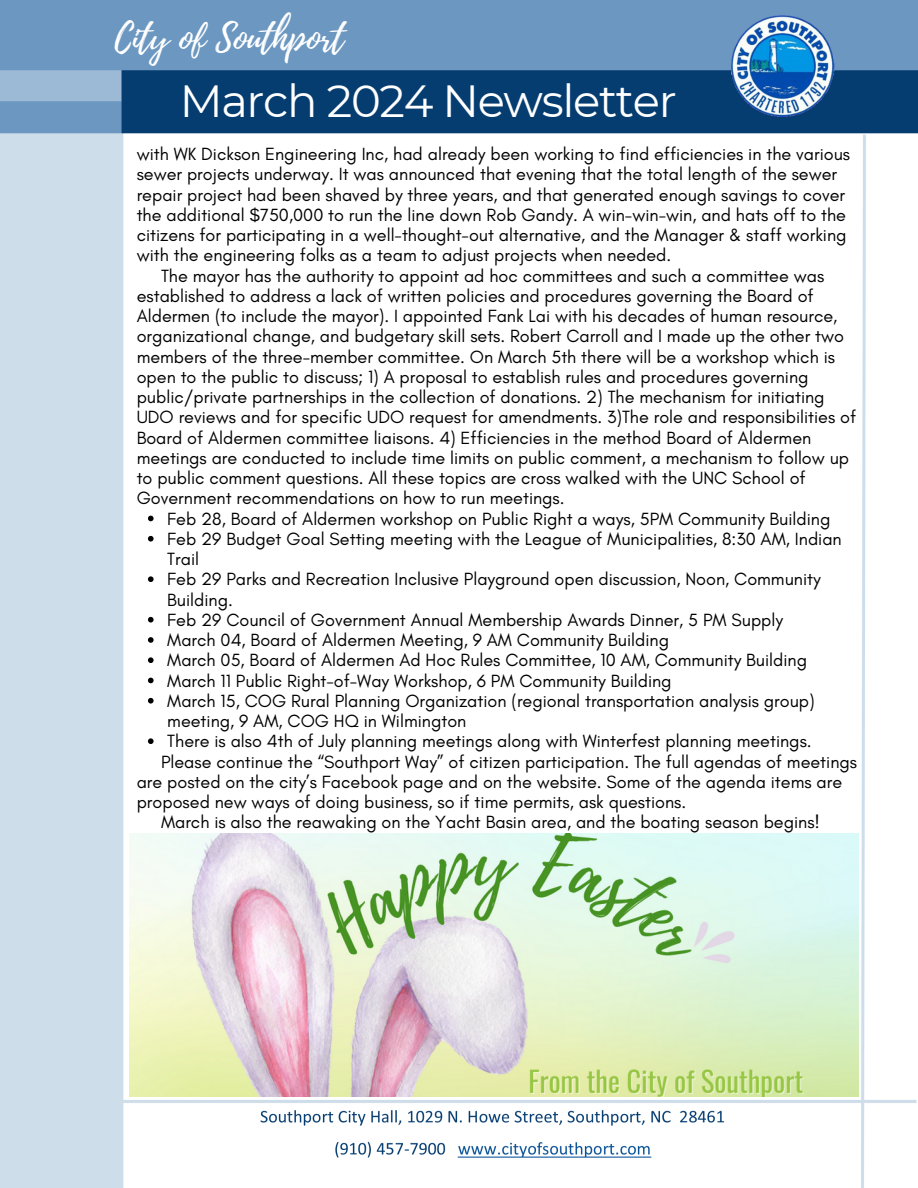
<style>
.page{position:relative;width:918px;height:1188px;background:#fff}
.page>*{position:absolute;margin:0;border:0;box-sizing:border-box;transform-origin:0 0}
.t1{font:45px "Montserrat";letter-spacing:-.03em;color:#fff}
.t2{font:36px "Playlist Script";color:#fff}
.t3{font:18px/20.2px "Glacial Indifference";color:#000}
</style>
<div class="page">
<img style="left:0;top:0;width:918px;height:1188px">
<img style="left:129px;top:833px;width:729px;height:264px">
<svg style="left:148px;top:516px;width:6px;height:5px"></svg>
<svg style="left:148px;top:536px;width:6px;height:6px"></svg>
<svg style="left:148px;top:576px;width:6px;height:6px"></svg>
<svg style="left:148px;top:617px;width:6px;height:6px"></svg>
<svg style="left:148px;top:637px;width:6px;height:6px"></svg>
<svg style="left:148px;top:657px;width:6px;height:6px"></svg>
<svg style="left:148px;top:678px;width:6px;height:5px"></svg>
<svg style="left:148px;top:698px;width:6px;height:6px"></svg>
<svg style="left:148px;top:738px;width:6px;height:6px"></svg>
<h1 class="t2" style="left:115px;top:12px;width:231px">City of Southport</h1>
<h2 class="t1" style="left:180px;top:73px;width:498px">March 2024 Newsletter</h2>
<p class="t3" style="left:137px;top:144px;width:715px">with WK Dickson Engineering Inc, had already been working to find efficiencies in the various sewer projects underway. It was announced that evening that the total length of the sewer repair project had been shaved by three years, and that generated enough savings to cover the additional $750,000 to run the line down Rob Gandy. A win-win-win, and hats off to the</p>
<p class="t3" style="left:137px;top:225px;width:711px">citizens for participating in a well-thought-out alternative, and the Manager &amp; staff working with the engineering folks as a team to adjust projects when needed.</p>
<p class="t3" style="left:137px;top:265px;width:721px;text-indent:24px">The mayor has the authority to appoint ad hoc committees and such a committee was established to address a lack of written policies and procedures governing the Board of Aldermen (to include the mayor). I appointed Fank Lai with his decades of human resource, organizational change, and budgetary skill sets. Robert Carroll and I made up the other two members of the three-member committee. On March 5th there will be a workshop which is open to the public to discuss; 1) A proposal to establish rules and procedures governing public/private partnerships in the collection of donations. 2) The mechanism for initiating UDO reviews and for specific UDO request for amendments. 3)The role and responsibilities of Board of Aldermen committee liaisons. 4) Efficiencies in the method Board of Aldermen meetings are conducted to include time limits on public comment, a mechanism to follow up to public comment questions. All these topics are cross walked with the UNC School of Government recommendations on how to run meetings.</p>
<p class="t3" style="left:167px;top:508px;width:665px">Feb 28, Board of Aldermen workshop on Public Right a ways, 5PM Community Building</p>
<p class="t3" style="left:167px;top:528px;width:676px">Feb 29 Budget Goal Setting meeting with the League of Municipalities, 8:30 AM, Indian<br>Trail</p>
<p class="t3" style="left:167px;top:569px;width:655px">Feb 29 Parks and Recreation Inclusive Playground open discussion, Noon, Community<br>Building.</p>
<p class="t3" style="left:167px;top:609px;width:617px">Feb 29 Council of Government Annual Membership Awards Dinner, 5 PM Supply</p>
<p class="t3" style="left:167px;top:630px;width:503px">March 04, Board of Aldermen Meeting, 9 AM Community Building</p>
<p class="t3" style="left:167px;top:650px;width:641px">March 05, Board of Aldermen Ad Hoc Rules Committee, 10 AM, Community Building</p>
<p class="t3" style="left:167px;top:670px;width:506px">March 11 Public Right-of-Way Workshop, 6 PM Community Building</p>
<p class="t3" style="left:167px;top:690px;width:649px">March 15, COG Rural Planning Organization (regional transportation analysis group) meeting, 9 AM, COG HQ in Wilmington</p>
<p class="t3" style="left:167px;top:731px;width:646px">There is also 4th of July planning meetings along with Winterfest planning meetings.</p>
<p class="t3" style="left:137px;top:751px;width:722px;text-indent:24px">Please continue the “Southport Way” of citizen participation. The full agendas of meetings are posted on the city’s Facebook page and on the website. Some of the agenda items are proposed new ways of doing business, so if time permits, ask questions.</p>
<p class="t3" style="left:161px;top:812px;width:661px">March is also the reawaking on the Yacht Basin area, and the boating season begins!</p>
</div>
